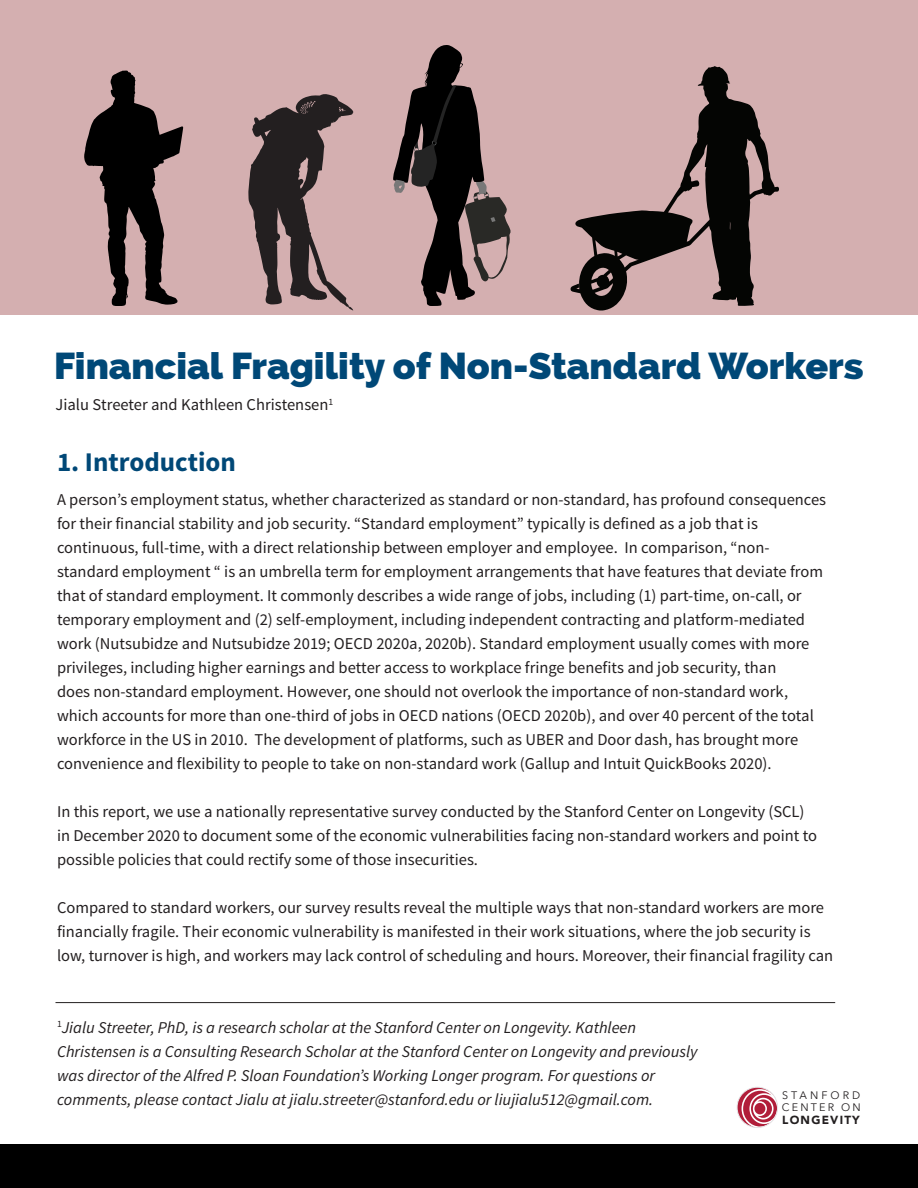
<style>
.page{position:relative;width:918px;height:1188px;background:#fff}
.page>*{position:absolute;margin:0;border:0;box-sizing:border-box;transform-origin:0 0}
.t1{font:800 37.5px "Raleway";color:#004877}
.t2{font:700 27px "Source Sans Pro";color:#004877}
.t3{font:16.5px/24px "Source Sans Pro";color:#231f20}
.t4{font:italic 16.5px/24px "Source Sans Pro";color:#231f20}
.t5{font:900 11.7px "Avenir";letter-spacing:.105em;color:#231f20}
.t6{font:10.8px/12.3px "Avenir Next";letter-spacing:.22em;color:#231f20}
</style>
<div class="page">
<div style="left:0;top:0;width:918px;height:315px;background:#d4afb0"></div>
<svg style="left:737px;top:1087px;width:41px;height:41px"></svg>
<svg style="left:742px;top:1089px;width:36px;height:39px"></svg>
<div style="left:737px;top:1087px;width:41px;height:41px;border:1px solid #e6e7e9;border-radius:50%"></div>
<div style="left:0;top:1145px;width:918px;height:43px;background:#000"></div>
<hr style="left:56px;top:1002px;width:779px;height:1px;background:#231f20">
<svg style="left:571px;top:66px;width:208px;height:245px"></svg>
<svg style="left:84px;top:70px;width:99px;height:236px"></svg>
<svg style="left:248px;top:94px;width:105px;height:216px"></svg>
<svg style="left:393px;top:45px;width:118px;height:261px"></svg>
<p class="t1" style="left:54px;top:344px;width:811px">Financial Fragility of Non-Standard Workers</p>
<p class="t3" style="left:56px;top:393px;width:279px">Jialu Streeter and Kathleen Christensen<sup>1</sup></p>
<p class="t2" style="left:57px;top:444px;width:180px">1. Introduction</p>
<p class="t3" style="left:57px;top:488px;width:771px">A person’s employment status, whether characterized as standard or non-standard, has profound consequences for their financial stability and job security. “Standard employment” typically is defined as a job that is continuous, full-time, with a direct relationship between employer and employee. In comparison, “non&shy;standard employment “ is an umbrella term for employment arrangements that have features that deviate from that of standard employment. It commonly describes a wide range of jobs, including (1) part-time, on-call, or temporary employment and (2) self-employment, including independent contracting and platform-mediated work (Nutsubidze and Nutsubidze 2019; OECD 2020a, 2020b). Standard employment usually comes with more privileges, including higher earnings and better access to workplace fringe benefits and job security, than<br>does non-standard employment. However, one should not overlook the importance of non-standard work, which accounts for more than one-third of jobs in OECD nations (OECD 2020b), and over 40 percent of the total workforce in the US in 2010. The development of platforms, such as UBER and Door dash, has brought more convenience and flexibility to people to take on non-standard work (Gallup and Intuit QuickBooks 2020).</p>
<p class="t3" style="left:57px;top:800px;width:762px">In this report, we use a nationally representative survey conducted by the Stanford Center on Longevity (SCL) in December 2020 to document some of the economic vulnerabilities facing non-standard workers and point to possible policies that could rectify some of those insecurities.</p>
<p class="t3" style="left:57px;top:896px;width:778px">Compared to standard workers, our survey results reveal the multiple ways that non-standard workers are more financially fragile. Their economic vulnerability is manifested in their work situations, where the job security is low, turnover is high, and workers may lack control of scheduling and hours. Moreover, their financial fragility can</p>
<p class="t4" style="left:57px;top:1015px;width:642px"><sup>1</sup>Jialu Streeter, PhD, is a research scholar at the Stanford Center on Longevity. Kathleen Christensen is a Consulting Research Scholar at the Stanford Center on Longevity and previously was director of the Alfred P. Sloan Foundation’s Working Longer program. For questions or comments, please contact Jialu at jialu.streeter@stanford.edu or liujialu512@gmail.com.</p>
<p class="t6" style="left:782px;top:1089px;width:80px">STANFORD<br>CENTER ON</p>
<p class="t5" style="left:782px;top:1110px;width:79px">LONGEVITY</p>
</div>
